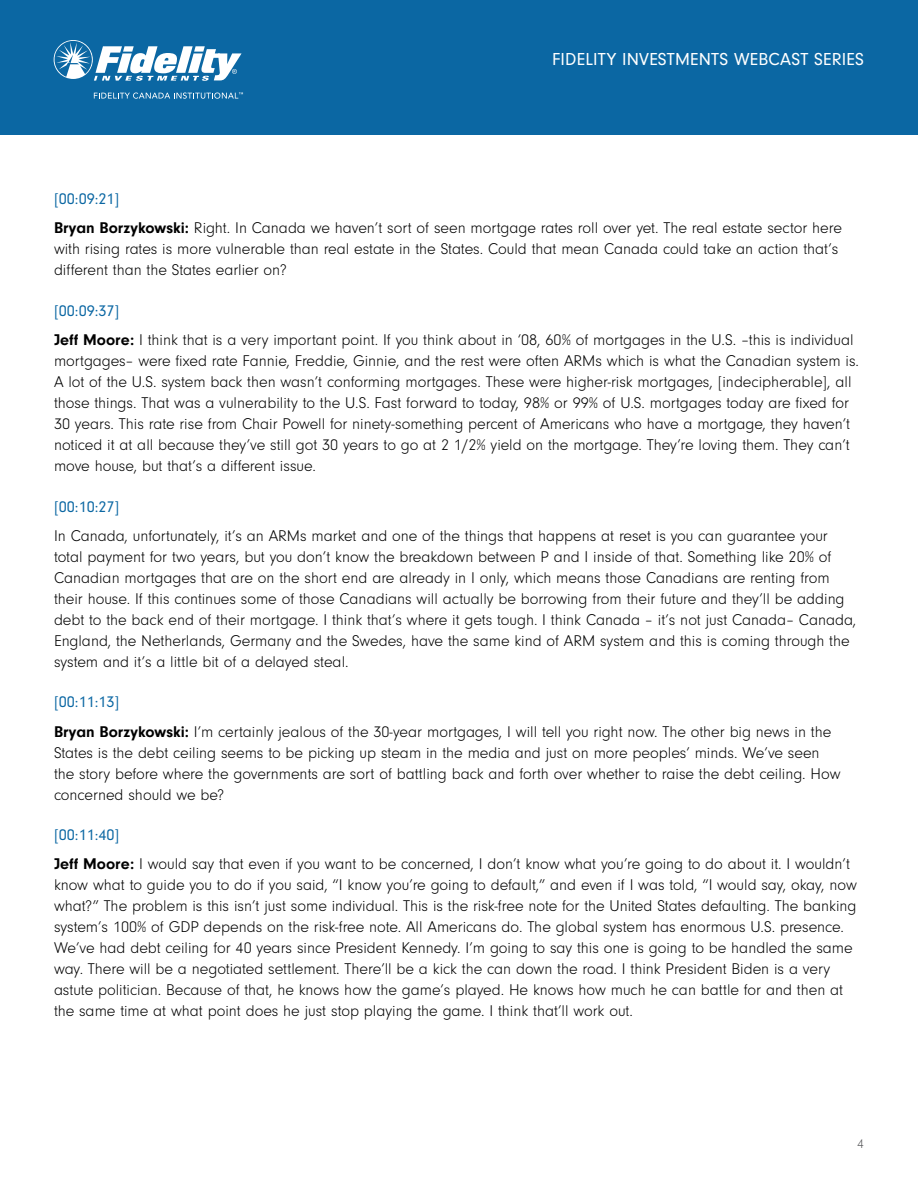
<style>
.page{position:relative;width:918px;height:1188px;background:#fff}
.page>*{position:absolute;margin:0;border:0;box-sizing:border-box;transform-origin:0 0}
.t1{font:18px "Neuzeit Gro";letter-spacing:.01em;color:#fff}
.t2{font:300 16.2px/21px "Neuzeit Gro";color:#000}
.t3{font:16.2px "Neuzeit Gro";color:#0b67a3}
.t4{font:300 13.5px "Neuzeit Gro";color:#58595b}
.s1{font-weight:400;color:#0b67a3}
.s2{font-weight:700}
</style>
<div class="page">
<div style="left:0;top:0;width:918px;height:135px;background:#0b67a3"></div>
<svg style="left:54px;top:40px;width:188px;height:41px"></svg>
<svg style="left:94px;top:92px;width:149px;height:7px"></svg>
<p class="t1" style="left:552px;top:49px;width:313px">FIDELITY INVESTMENTS WEBCAST SERIES</p>
<p class="t2" style="left:54px;top:185px;width:789px;line-height:29.2px"><span class="s1">[00:09:21]<br></span><span class="s2">Bryan Borzykowski:</span> Right. In Canada we haven’t sort of seen mortgage rates roll over yet. The real estate sector here</p>
<p class="t2" style="left:54px;top:239px;width:786px">with rising rates is more vulnerable than real estate in the States. Could that mean Canada could take an action that’s different than the States earlier on?</p>
<p class="t2" style="left:54px;top:296px;width:801px;line-height:29.2px"><span class="s1">[00:09:37]<br></span><span class="s2">Jeff Moore:</span> I think that is a very important point. If you think about in ‘08, 60% of mortgages in the U.S. –this is individual</p>
<p class="t2" style="left:54px;top:351px;width:807px">mortgages– were fixed rate Fannie, Freddie, Ginnie, and the rest were often ARMs which is what the Canadian system is.<br>A lot of the U.S. system back then wasn’t conforming mortgages. These were higher-risk mortgages, [indecipherable], all those things. That was a vulnerability to the U.S. Fast forward to today, 98% or 99% of U.S. mortgages today are fixed for 30 years. This rate rise from Chair Powell for ninety-something percent of Americans who have a mortgage, they haven’t noticed it at all because they’ve still got 30 years to go at 2 1/2% yield on the mortgage. They’re loving them. They can’t move house, but that’s a different issue.</p>
<p class="t3" style="left:54px;top:498px;width:67px">[00:10:27]</p>
<p class="t2" style="left:54px;top:525px;width:804px">In Canada, unfortunately, it’s an ARMs market and one of the things that happens at reset is you can guarantee your total payment for two years, but you don’t know the breakdown between P and I inside of that. Something like 20% of Canadian mortgages that are on the short end are already in I only, which means those Canadians are renting from their house. If this continues some of those Canadians will actually be borrowing from their future and they’ll be adding debt to the back end of their mortgage. I think that’s where it gets tough. I think Canada – it’s not just Canada– Canada, England, the Netherlands, Germany and the Swedes, have the same kind of ARM system and this is coming through the system and it’s a little bit of a delayed steal.</p>
<p class="t2" style="left:54px;top:688px;width:779px;line-height:29.2px"><span class="s1">[00:11:13]<br></span><span class="s2">Bryan Borzykowski:</span> I’m certainly jealous of the 30-year mortgages, I will tell you right now. The other big news in the</p>
<p class="t2" style="left:54px;top:742px;width:788px">States is the debt ceiling seems to be picking up steam in the media and just on more peoples’ minds. We’ve seen the story before where the governments are sort of battling back and forth over whether to raise the debt ceiling. How concerned should we be?</p>
<p class="t2" style="left:54px;top:821px;width:798px;line-height:29.2px"><span class="s1">[00:11:40]<br></span><span class="s2">Jeff Moore:</span> I would say that even if you want to be concerned, I don’t know what you’re going to do about it. I wouldn’t</p>
<p class="t2" style="left:54px;top:875px;width:804px">know what to guide you to do if you said, “I know you’re going to default,” and even if I was told, “I would say, okay, now what?” The problem is this isn’t just some individual. This is the risk-free note for the United States defaulting. The banking system’s 100% of GDP depends on the risk-free note. All Americans do. The global system has enormous U.S. presence.<br>We’ve had debt ceiling for 40 years since President Kennedy. I’m going to say this one is going to be handled the same way. There will be a negotiated settlement. There’ll be a kick the can down the road. I think President Biden is a very astute politician. Because of that, he knows how the game’s played. He knows how much he can battle for and then at the same time at what point does he just stop playing the game. I think that’ll work out.</p>
<p class="t4" style="left:857px;top:1137px;width:8px">4</p>
</div>
